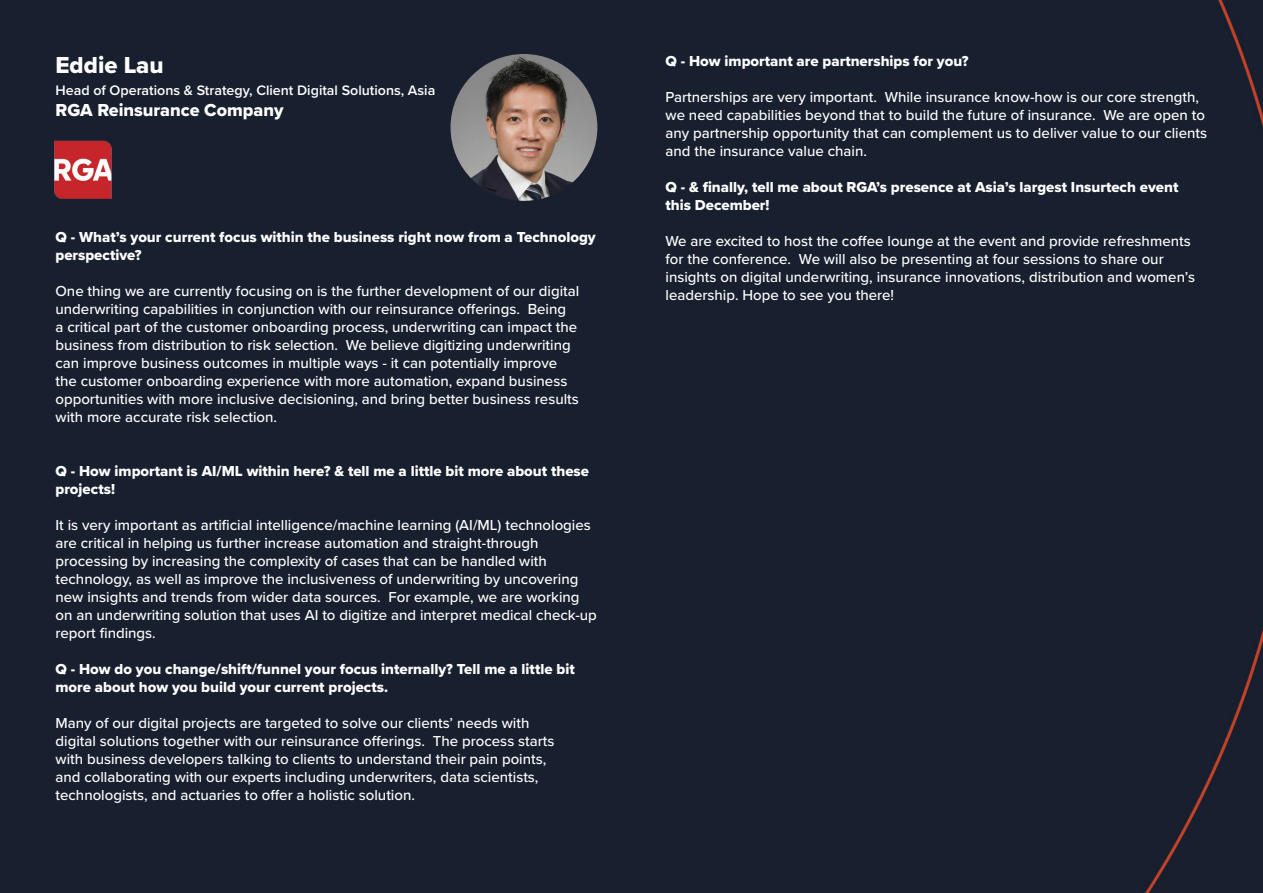
<style>
.page{position:relative;width:1263px;height:893px;background:#181f2e}
.page>*{position:absolute;margin:0;border:0;box-sizing:border-box;transform-origin:0 0}
.t1{font:24px "Proxima Nova Extrabld";color:#fff}
.t2{font:18px "Proxima Nova Extrabld";color:#fff}
.t3{font:500 15px/18px "Proxima Nova";color:#fff}
.t4{font:15px/18px "Proxima Nova Extrabld";color:#fff}
.t5{font:600 14.25px "Proxima Nova";color:#fff}
</style>
<div class="page">
<img style="left:450px;top:54px;width:147px;height:147px;border-radius:73px">
<img style="left:54px;top:140px;width:79px;height:61px">
<p class="t1" style="left:56px;top:47px;width:110px">Eddie Lau</p>
<p class="t5" style="left:56px;top:79px;width:381px">Head of Operations &amp; Strategy, Client Digital Solutions, Asia</p>
<p class="t2" style="left:56px;top:97px;width:230px">RGA Reinsurance Company</p>
<p class="t4" style="left:56px;top:228px;width:542px">Q - What’s your current focus within the business right now from a Technology perspective?</p>
<p class="t3" style="left:56px;top:282px;width:525px">One thing we are currently focusing on is the further development of our digital underwriting capabilities in conjunction with our reinsurance offerings. Being<br>a critical part of the customer onboarding process, underwriting can impact the business from distribution to risk selection. We believe digitizing underwriting can improve business outcomes in multiple ways - it can potentially improve the customer onboarding experience with more automation, expand business opportunities with more inclusive decisioning, and bring better business results with more accurate risk selection.</p>
<p class="t4" style="left:56px;top:462px;width:535px">Q - How important is AI/ML within here? &amp; tell me a little bit more about these projects!</p>
<p class="t3" style="left:56px;top:516px;width:543px">It is very important as artificial intelligence/machine learning (AI/ML) technologies are critical in helping us further increase automation and straight-through processing by increasing the complexity of cases that can be handled with technology, as well as improve the inclusiveness of underwriting by uncovering new insights and trends from wider data sources. For example, we are working on an underwriting solution that uses AI to digitize and interpret medical check-up report findings.</p>
<p class="t4" style="left:56px;top:660px;width:521px">Q - How do you change/shift/funnel your focus internally? Tell me a little bit more about how you build your current projects.</p>
<p class="t3" style="left:56px;top:714px;width:500px">Many of our digital projects are targeted to solve our clients’ needs with digital solutions together with our reinsurance offerings. The process starts with business developers talking to clients to understand their pain points, and collaborating with our experts including underwriters, data scientists, technologists, and actuaries to offer a holistic solution.</p>
<p class="t4" style="left:665px;top:52px;width:305px">Q - How important are partnerships for you?</p>
<p class="t3" style="left:665px;top:87px;width:543px">Partnerships are very important. While insurance know-how is our core strength, we need capabilities beyond that to build the future of insurance. We are open to any partnership opportunity that can complement us to deliver value to our clients and the insurance value chain.</p>
<p class="t4" style="left:665px;top:178px;width:514px">Q - &amp; finally, tell me about RGA’s presence at Asia’s largest Insurtech event this December!</p>
<p class="t3" style="left:665px;top:231px;width:531px">We are excited to host the coffee lounge at the event and provide refreshments for the conference. We will also be presenting at four sessions to share our insights on digital underwriting, insurance innovations, distribution and women’s leadership. Hope to see you there!</p>
</div>
